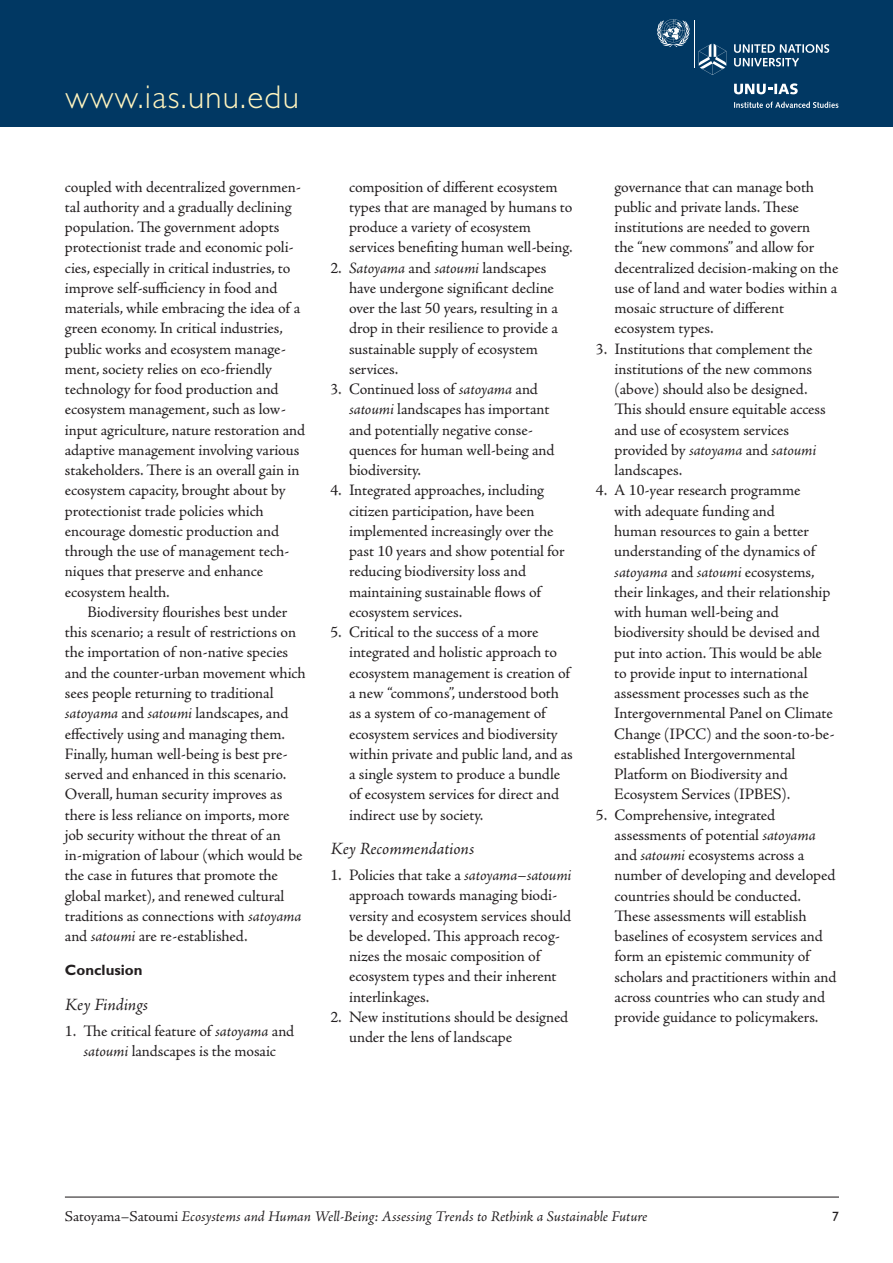
<style>
.page{position:relative;width:893px;height:1263px;background:#fff}
.page>*{position:absolute;margin:0;border:0;box-sizing:border-box;transform-origin:0 0}
.t1{font:300 33px "Gill Sans Std";letter-spacing:.04em;color:#fef3be}
.t2{font:italic 17.4px "Adobe Jenson Pro";letter-spacing:-.005em;color:#231f20}
.t3{font:15.9px/20.2px "Adobe Jenson Pro";letter-spacing:-.01em;color:#231f20}
.t4{font:italic 15px "Adobe Jenson Pro";letter-spacing:-.005em;color:#231f20}
.t5{font:700 15px "Gill Sans Std";color:#231f20}
.t6{font:13.5px "Gill Sans Std";color:#231f20}
.s1{font-style:italic}
.s2{font-style:normal}
</style>
<div class="page">
<hr style="left:65px;top:1196px;width:774px;height:1px;background:#231f20">
<div style="left:0;top:0;width:893px;height:126px;background:#013863"></div>
<hr style="left:694px;top:20px;width:1px;height:48px;background:#fff">
<svg style="left:657px;top:19px;width:33px;height:28px"></svg>
<svg style="left:734px;top:102px;width:104px;height:6px"></svg>
<svg style="left:734px;top:44px;width:95px;height:23px"></svg>
<svg style="left:699px;top:44px;width:27px;height:31px"></svg>
<svg style="left:734px;top:83px;width:64px;height:11px"></svg>
<h1 class="t1" style="left:66px;top:78px;width:235px">www.ias.unu.edu</h1>
<p class="t3" style="left:65px;top:177px;width:242px">coupled with decentralized governmen&shy;tal authority and a gradually declining population. The government adopts protectionist trade and economic poli&shy;cies, especially in critical industries, to improve self-sufficiency in food and materials, while embracing the idea of a green economy. In critical industries, public works and ecosystem manage&shy;ment, society relies on eco-friendly technology for food production and ecosystem management, such as low&shy;input agriculture, nature restoration and adaptive management involving various stakeholders. There is an overall gain in ecosystem capacity, brought about by protectionist trade policies which encourage domestic production and through the use of management tech&shy;niques that preserve and enhance ecosystem health.</p>
<p class="t3" style="left:65px;top:602px;width:242px;text-indent:22px">Biodiversity flourishes best under this scenario; a result of restrictions on the importation of non-native species and the counter-urban movement which sees people returning to traditional <span class="s1">satoyama</span> and <span class="s1">satoumi</span> landscapes, and effectively using and managing them.<br>Finally, human well-being is best pre&shy;served and enhanced in this scenario.<br>Overall, human security improves as there is less reliance on imports, more job security without the threat of an in-migration of labour (which would be the case in futures that promote the global market), and renewed cultural traditions as connections with <span class="s1">satoyama </span>and <span class="s1">satoumi</span> are re-established.</p>
<p class="t5" style="left:65px;top:961px;width:79px">Conclusion</p>
<p class="t2" style="left:65px;top:994px;width:85px">Key Findings</p>
<p class="t3" style="left:65px;top:1021px;width:231px;text-align:center">1. The critical feature of <span class="s1">satoyama</span> and <span class="s1">satoumi</span> landscapes is the mosaic</p>
<p class="t3" style="left:349px;top:177px;width:225px">composition of different ecosystem types that are managed by humans to produce a variety of ecosystem services benefiting human well-being.</p>
<p class="t3" style="left:349px;top:258px;width:210px;text-indent:-19px">2. <span class="s1">Satoyama</span> and <span class="s1">satoumi</span> landscapes have undergone significant decline over the last 50 years, resulting in a drop in their resilience to provide a sustainable supply of ecosystem services.</p>
<p class="t3" style="left:349px;top:379px;width:207px;text-indent:-19px">3. Continued loss of <span class="s1">satoyama</span> and <span class="s1">satoumi</span> landscapes has important and potentially negative conse&shy;quences for human well-being and biodiversity.</p>
<p class="t3" style="left:349px;top:481px;width:217px;text-indent:-19px">4. Integrated approaches, including citizen participation, have been implemented increasingly over the past 10 years and show potential for reducing biodiversity loss and maintaining sustainable flows of ecosystem services.</p>
<p class="t3" style="left:349px;top:622px;width:225px;text-indent:-19px">5. Critical to the success of a more integrated and holistic approach to ecosystem management is creation of a new “commons”, understood both as a system of co-management of ecosystem services and biodiversity within private and public land, and as a single system to produce a bundle of ecosystem services for direct and indirect use by society.</p>
<p class="t2" style="left:330px;top:838px;width:145px">Key Recommendations</p>
<p class="t3" style="left:349px;top:865px;width:224px;text-indent:-19px">1. Policies that take a <span class="s1">satoyama</span>–<span class="s1">satoumi </span>approach towards managing biodi&shy;versity and ecosystem services should be developed. This approach recog&shy;nizes the mosaic composition of ecosystem types and their inherent interlinkages.</p>
<p class="t3" style="left:349px;top:1007px;width:221px;text-indent:-19px">2. New institutions should be designed under the lens of landscape</p>
<p class="t3" style="left:615px;top:177px;width:225px">governance that can manage both public and private lands. These institutions are needed to govern<br>the “new commons” and allow for decentralized decision-making on the use of land and water bodies within a mosaic structure of different ecosystem types.</p>
<p class="t3" style="left:615px;top:339px;width:213px;text-indent:-19px">3. Institutions that complement the institutions of the new commons (above) should also be designed.<br>This should ensure equitable access and use of ecosystem services provided by <span class="s1">satoyama</span> and <span class="s1">satoumi </span>landscapes.</p>
<p class="t3" style="left:614px;top:481px;width:222px;text-indent:-18px">4. A 10-year research programme<br>with adequate funding and<br>human resources to gain a better understanding of the dynamics of <span class="s1">satoyama</span> and <span class="s1">satoumi</span> ecosystems, their linkages, and their relationship with human well-being and biodiversity should be devised and put into action. This would be able to provide input to international assessment processes such as the<br>Intergovernmental Panel on Climate<br>Change (IPCC) and the soon-to-be&shy;established Intergovernmental<br>Platform on Biodiversity and<br>Ecosystem Services (IPBES).</p>
<p class="t3" style="left:615px;top:805px;width:223px;text-indent:-19px">5. Comprehensive, integrated assessments of potential <span class="s1">satoyama </span>and <span class="s1">satoumi</span> ecosystems across a number of developing and developed countries should be conducted.<br>These assessments will establish baselines of ecosystem services and form an epistemic community of scholars and practitioners within and across countries who can study and provide guidance to policymakers.</p>
<p class="t4" style="left:65px;top:1208px;width:584px"><span class="s2">Satoyama–Satoumi</span> Ecosystems and Human Well-Being: Assessing Trends to Rethink a Sustainable Future</p>
<p class="t6" style="left:832px;top:1208px;width:8px">7</p>
</div>
